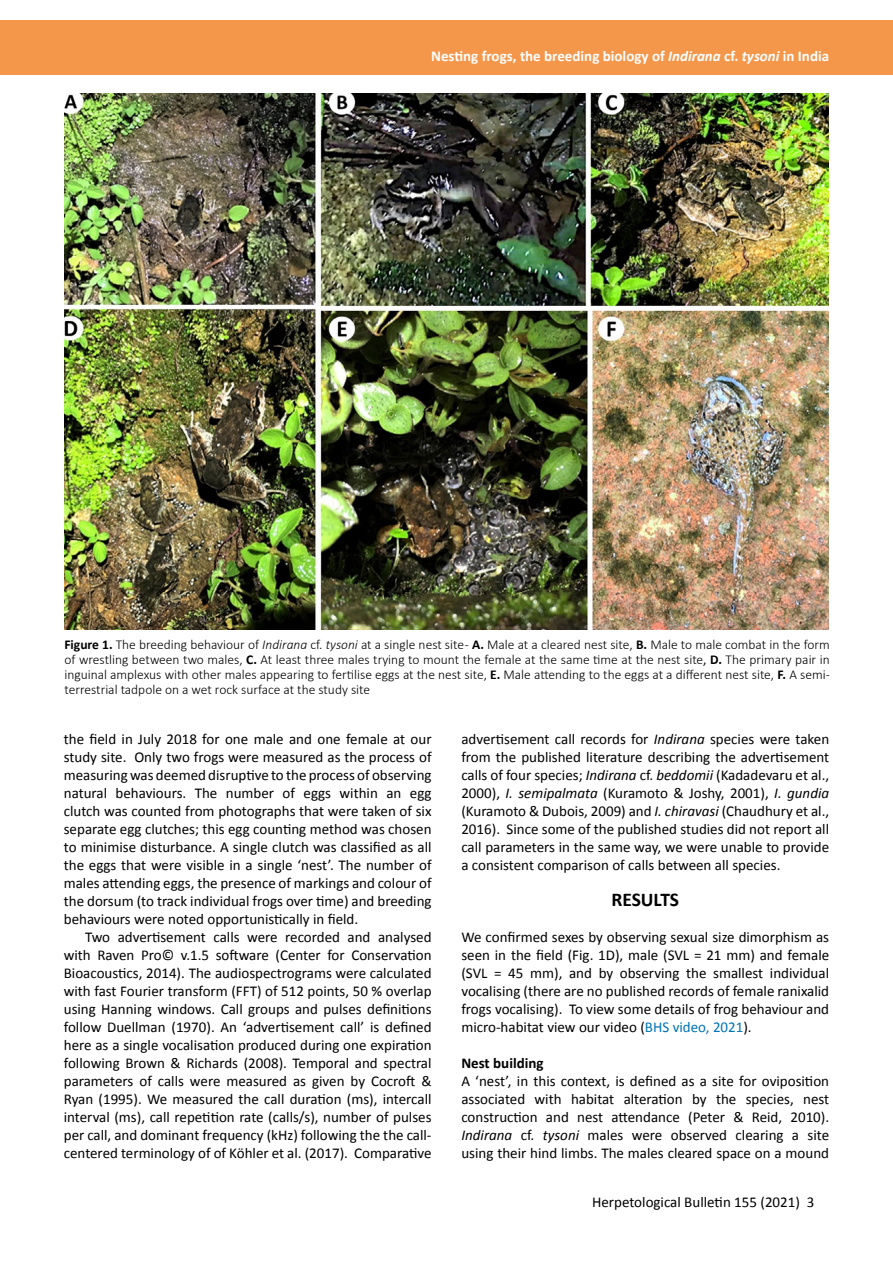
<style>
.page{position:relative;width:893px;height:1263px;background:#fff}
.page>*{position:absolute;margin:0;border:0;box-sizing:border-box;transform-origin:0 0}
.t1{font:700 19.5px "Calibri";letter-spacing:-.005em;color:#000}
.t2{font:15px/18px "Calibri";color:#000;text-align:justify}
.t3{font:700 15px "Calibri";color:#fff}
.t4{font:700 15px "Calibri";color:#000}
.t5{font:300 13.5px/15px "Calibri";color:#000;text-align:justify}
.s1{font-style:italic}
.s2{font-weight:700}
.s3{font-weight:400}
.s4{color:#0073b5}
</style>
<div class="page">
<div style="left:0;top:21px;width:893px;height:54px;background:#f4974b"></div>
<img style="left:65px;top:94px;width:763px;height:535px">
<p class="t3" style="left:431px;top:47px;width:399px">Nesting frogs, the breeding biology of <span class="s1">Indirana</span> cf. <span class="s1">tysoni</span> in India</p>
<p class="t5" style="left:64px;top:637px;width:767px"><span class="s2">Figure 1.</span> The breeding behaviour of <span class="s1">Indirana</span> cf. <span class="s1">tysoni</span> at a single nest site - <span class="s2">A.</span> Male at a cleared nest site, <span class="s2">B.</span> Male to male combat in the form of wrestling between two males, <span class="s2">C.</span> At least three males trying to mount the female at the same time at the nest site<span class="s3">,</span> <span class="s2">D.</span> The primary pair in inguinal amplexus with other males appearing to fertilise eggs at the nest site, <span class="s2">E.</span> Male attending to the eggs at a different nest site, <span class="s2">F.</span> A semi&shy;terrestrial tadpole on a wet rock surface at the study site</p>
<p class="t2" style="left:64px;top:730px;width:369px">the field in July 2018 for one male and one female at our study site. Only two frogs were measured as the process of measuring was deemed disruptive to the process of observing natural behaviours. The number of eggs within an egg clutch was counted from photographs that were taken of six separate egg clutches; this egg counting method was chosen to minimise disturbance. A single clutch was classified as all the eggs that were visible in a single ‘nest’. The number of males attending eggs, the presence of markings and colour of the dorsum (to track individual frogs over time) and breeding behaviours were noted opportunistically in field.</p>
<p class="t2" style="left:64px;top:928px;width:369px;text-indent:21px">Two advertisement calls were recorded and analysed with Raven Pro© v.1.5 software (Center for Conservation Bioacoustics, 2014). The audiospectrograms were calculated with fast Fourier transform (FFT) of 512 points, 50 % overlap using Hanning windows. Call groups and pulses definitions follow Duellman (1970). An ‘advertisement call’ is defined here as a single vocalisation produced during one expiration following Brown &amp; Richards (2008). Temporal and spectral parameters of calls were measured as given by Cocroft &amp; Ryan (1995). We measured the call duration (ms), intercall interval (ms), call repetition rate (calls/s), number of pulses per call, and dominant frequency (kHz) following the the call&shy;centered terminology of of Köhler et al. (2017). Comparative</p>
<p class="t2" style="left:461px;top:730px;width:369px">advertisement call records for <span class="s1">Indirana</span> species were taken from the published literature describing the advertisement calls of four species; <span class="s1">Indirana</span> cf. <span class="s1">beddomii</span> (Kadadevaru et al., 2000), <span class="s1">I. semipalmata</span> (Kuramoto &amp; Joshy, 2001), <span class="s1">I. gundia </span>(Kuramoto &amp; Dubois, 2009) and <span class="s1">I. chiravasi</span> (Chaudhury et al., 2016). Since some of the published studies did not report all call parameters in the same way, we were unable to provide a consistent comparison of calls between all species.</p>
<h1 class="t1" style="left:611px;top:887px;width:69px">RESULTS</h1>
<p class="t2" style="left:461px;top:928px;width:369px">We confirmed sexes by observing sexual size dimorphism as seen in the field (Fig. 1D), male (SVL = 21 mm) and female (SVL = 45 mm), and by observing the smallest individual vocalising (there are no published records of female ranixalid frogs vocalising). To view some details of frog behaviour and micro-habitat view our video (<span class="s4">BHS video, 2021</span>).</p>
<p class="t4" style="left:461px;top:1053px;width:84px">Nest building</p>
<p class="t2" style="left:461px;top:1072px;width:369px">A ‘nest’, in this context, is defined as a site for oviposition associated with habitat alteration by the species, nest construction and nest attendance (Peter &amp; Reid, 2010).<br><span class="s1">Indirana</span> cf. <span class="s1">tysoni</span> males were observed clearing a site using their hind limbs. The males cleared space on a mound</p>
<p class="t2" style="left:592px;top:1193px;width:224px">Herpetological Bulletin 155 (2021) 3</p>
</div>
